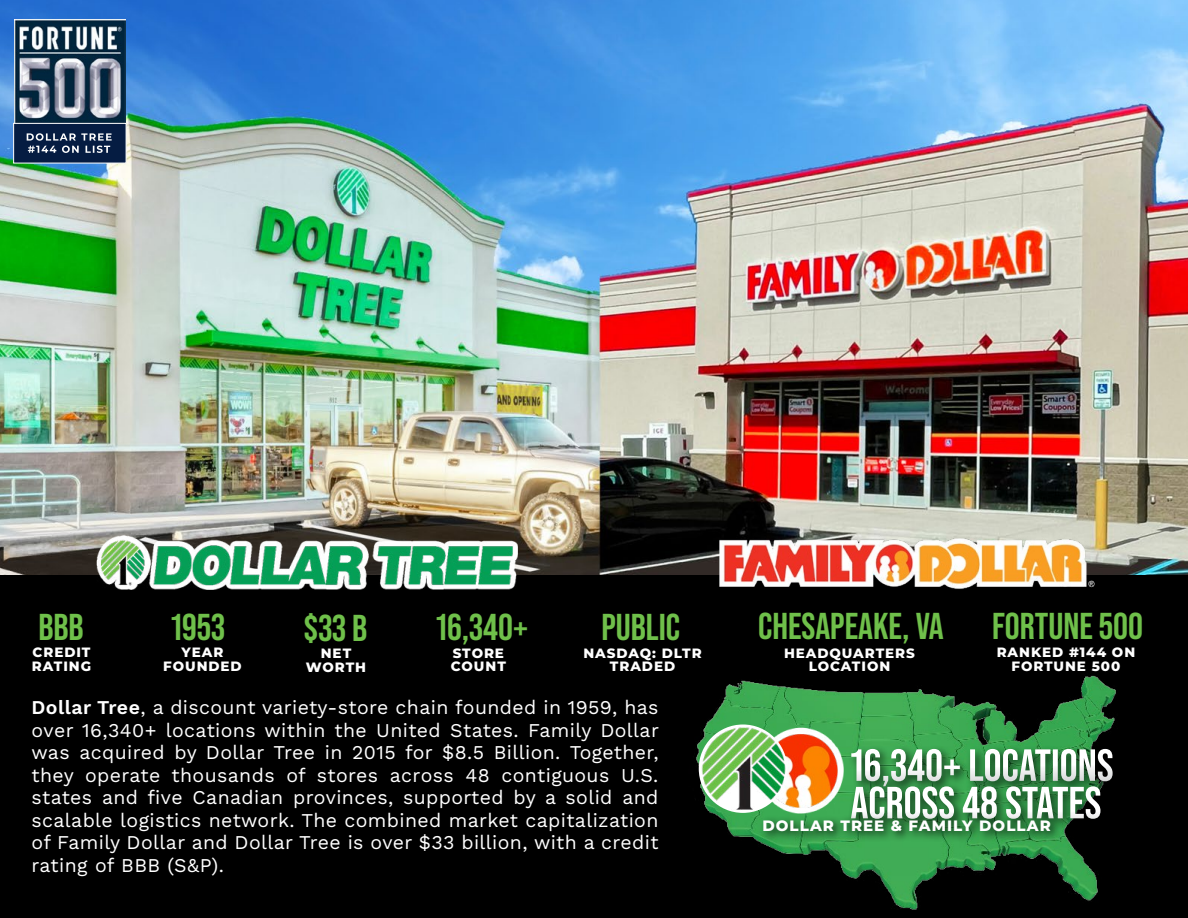
<style>
.page{position:relative;width:1188px;height:918px;background:#fff}
.page>*{position:absolute;margin:0;border:0;box-sizing:border-box;transform-origin:0 0}
.t1{font:700 45px/37.5px "Bebas Neue Pro";color:#fff}
.t2{font:700 37.35px "Bebas Neue Pro";color:#6fc04a}
.t3{font:19.5px/22.5px "Work Sans";letter-spacing:.02em;color:#fff;text-align:justify}
.t4{font:800 15px "Montserrat";letter-spacing:.07em;color:#fff}
.t5{font:800 13.5px/13.5px "Montserrat";letter-spacing:.07em;color:#fff;text-align:center}
.t6{font:700 10.2px/12.3px "Montserrat";letter-spacing:.11em;color:#fff}
</style>
<div class="page">
<div style="left:0;top:574px;width:1188px;height:344px;background:#000"></div>
<img style="left:696px;top:675px;width:420px;height:235px">
<svg style="left:758px;top:727px;width:86px;height:87px"></svg>
<img style="left:791px;top:731px;width:49px;height:79px">
<img style="left:697px;top:728px;width:94px;height:85px">
<div style="left:848px;top:745px;width:277px;height:87px;background:#000;opacity:.75"></div>
<img style="left:0;top:0;width:1188px;height:574px">
<img style="left:14px;top:20px;width:111px;height:103px">
<div style="left:13px;top:123px;width:113px;height:40px;background:#051c42;border:1px solid #fff"></div>
<img style="left:99px;top:534px;width:415px;height:56px">
<img style="left:716px;top:536px;width:380px;height:53px">
<div style="left:759px;top:815px;width:303px;height:28px;background:#000;opacity:.75"></div>
<p class="t6" style="left:26px;top:130px;width:88px">DOLLAR TREE #144 ON LIST</p>
<h2 class="t2" style="left:38px;top:606px;width:47px">BBB</h2>
<h2 class="t2" style="left:171px;top:606px;width:55px">1953</h2>
<p class="t5" style="left:163px;top:645px;width:80px">YEAR<br>FOUNDED</p>
<p class="t5" style="left:32px;top:645px;width:61px;text-align:left">CREDIT<br>RATING</p>
<h2 class="t2" style="left:992px;top:605px;width:153px">FORTUNE 500</h2>
<h2 class="t2" style="left:436px;top:606px;width:93px">16,340+</h2>
<h2 class="t2" style="left:758px;top:605px;width:187px">CHESAPEAKE, VA</h2>
<p class="t5" style="left:451px;top:646px;width:57px;text-align:left">STORE<br>COUNT</p>
<p class="t5" style="left:997px;top:645px;width:140px">RANKED #144 ON<br>FORTUNE 500</p>
<h2 class="t2" style="left:303px;top:607px;width:66px">$33 B</h2>
<p class="t5" style="left:306px;top:646px;width:62px">NET<br>WORTH</p>
<p class="t5" style="left:784px;top:645px;width:132px">HEADQUARTERS<br>LOCATION</p>
<h2 class="t2" style="left:601px;top:606px;width:80px">PUBLIC</h2>
<p class="t5" style="left:583px;top:646px;width:120px">NASDAQ: DLTR<br>TRADED</p>
<p class="t3" style="left:32px;top:696px;width:629px">Dollar Tree, a discount variety-store chain founded in 1959, has over 16,340+ locations within the United States. Family Dollar was acquired by Dollar Tree in 2015 for $8.5 Billion. Together, they operate thousands of stores across 48 contiguous U.S. states and five Canadian provinces, supported by a solid and scalable logistics network. The combined market capitalization of Family Dollar and Dollar Tree is over $33 billion, with a credit rating of BBB (S&amp;P).</p>
<h1 class="t1" style="left:850px;top:746px;width:265px">16,340+ LOCATIONS<br>ACROSS 48 STATES</h1>
<p class="t4" style="left:762px;top:814px;width:290px">DOLLAR TREE &amp; FAMILY DOLLAR</p>
</div>
